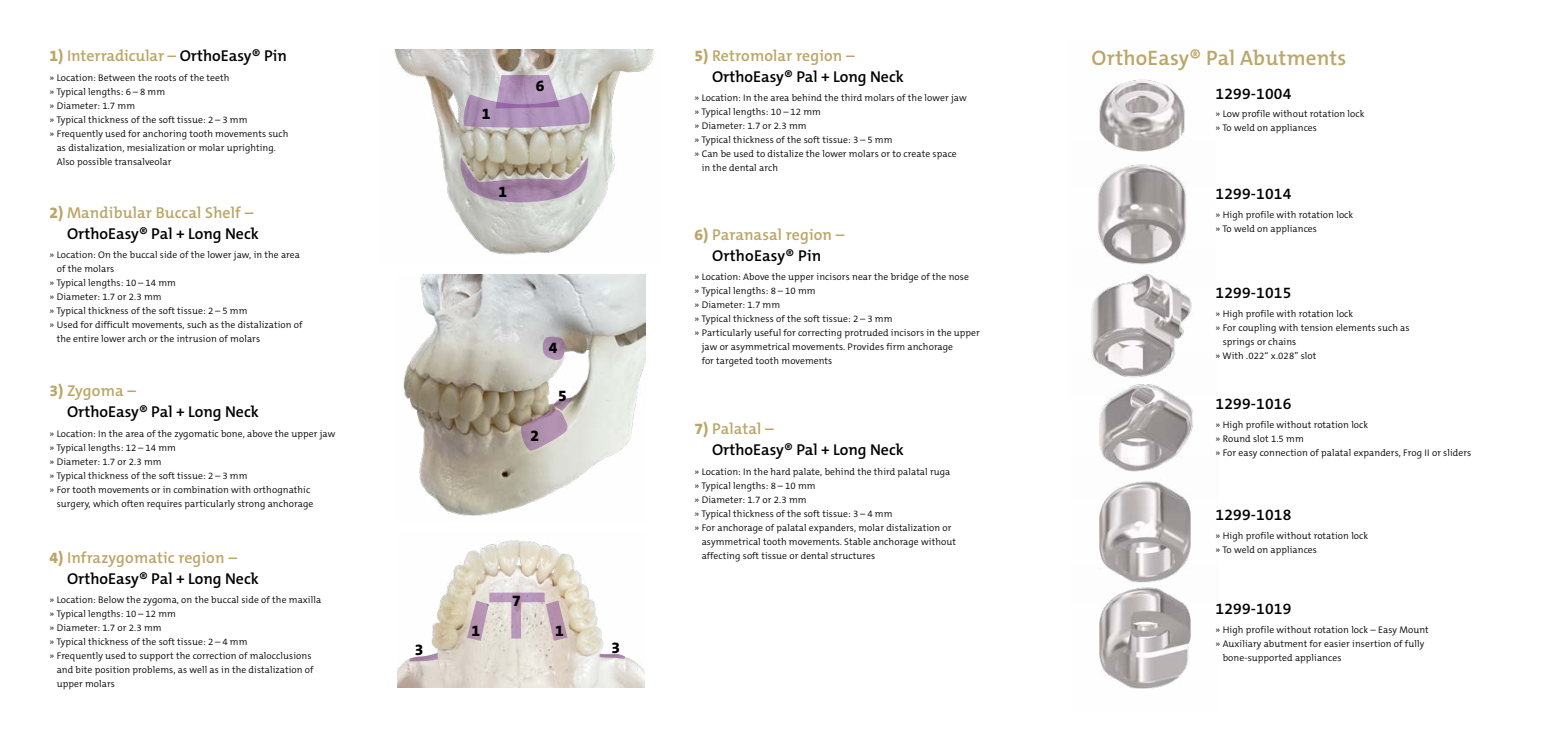
<style>
.page{position:relative;width:1558px;height:737px;background:#fff}
.page>*{position:absolute;margin:0;border:0;box-sizing:border-box;transform-origin:0 0}
.t1{font:600 21px "The Mix C5";letter-spacing:.01em;color:#bba668}
.t2{font:600 15.75px/21px "The Mix C5";letter-spacing:.005em;color:#000}
.t3{font:600 15.75px/21px "The Mix C5";color:#bba668}
.t4{font:800 15.75px "The Mix C5";color:#000}
.t5{font:300 9.62px/14px "The Mix C5";letter-spacing:.01em;color:#000}
.s1{font-weight:800}
.s2{color:#000}
.s3{font-weight:800;color:#bba668}
.s4{color:#bba668}
</style>
<div class="page">
<img style="left:397px;top:540px;width:248px;height:147px">
<img style="left:394px;top:50px;width:261px;height:205px">
<img style="left:403px;top:274px;width:242px;height:242px">
<svg style="left:521px;top:397px;width:51px;height:53px;background:#b6a3a9"></svg>
<svg style="left:541px;top:335px;width:26px;height:26px"></svg>
<svg style="left:410px;top:653px;width:28px;height:8px"></svg>
<svg style="left:599px;top:653px;width:26px;height:6px"></svg>
<svg style="left:460px;top:75px;width:132px;height:53px;background:#baa6c0"></svg>
<svg style="left:458px;top:156px;width:130px;height:47px;background:#ad9ea1"></svg>
<svg style="left:467px;top:592px;width:100px;height:49px;background:#d0bec4"></svg>
<img style="left:1091px;top:286px;width:101px;height:66px">
<img style="left:1091px;top:352px;width:102px;height:106px">
<img style="left:1099px;top:79px;width:86px;height:60px">
<img style="left:1097px;top:139px;width:90px;height:147px">
<img style="left:1099px;top:605px;width:92px;height:84px">
<img style="left:1099px;top:458px;width:92px;height:147px">
<h2 class="t3" style="left:50px;top:46px;width:239px"><span class="s1">1)</span> Interradicular – <span class="s2">OrthoEasy® Pin</span></h2>
<p class="t5" style="left:50px;top:71px;width:181px">» Location: Between the roots of the teeth</p>
<p class="t5" style="left:50px;top:85px;width:117px">» Typical lengths: 6 – 8 mm</p>
<p class="t5" style="left:50px;top:99px;width:87px">» Diameter: 1.7 mm</p>
<p class="t5" style="left:50px;top:113px;width:199px">» Typical thickness of the soft tissue: 2 – 3 mm</p>
<p class="t5" style="left:50px;top:127px;width:240px">» Frequently used for anchoring tooth movements such</p>
<p class="t5" style="left:57px;top:141px;width:221px">as distalization, mesialization or molar uprighting.</p>
<p class="t5" style="left:57px;top:155px;width:116px">Also possible transalveolar</p>
<h2 class="t3" style="left:67px;top:202px;width:193px;text-indent:-17px"><span class="s1">2)</span> Mandibular Buccal Shelf –<br><span class="s2">OrthoEasy® Pal + Long Neck</span></h2>
<p class="t5" style="left:50px;top:248px;width:252px">» Location: On the buccal side of the lower jaw, in the area</p>
<p class="t5" style="left:57px;top:262px;width:59px">of the molars</p>
<p class="t5" style="left:50px;top:276px;width:128px">» Typical lengths: 10 – 14 mm</p>
<p class="t5" style="left:50px;top:290px;width:113px">» Diameter: 1.7 or 2.3 mm</p>
<p class="t5" style="left:50px;top:304px;width:199px">» Typical thickness of the soft tissue: 2 – 5 mm</p>
<p class="t5" style="left:50px;top:318px;width:254px">» Used for difficult movements, such as the distalization of</p>
<p class="t5" style="left:57px;top:332px;width:205px">the entire lower arch or the intrusion of molars</p>
<h2 class="t2" style="left:67px;top:381px;width:193px;text-indent:-17px"><span class="s3">3)</span> <span class="s4">Zygoma –<br></span>OrthoEasy® Pal + Long Neck</h2>
<p class="t5" style="left:50px;top:427px;width:287px">» Location: In the area of the zygomatic bone, above the upper jaw</p>
<p class="t5" style="left:50px;top:441px;width:128px">» Typical lengths: 12 – 14 mm</p>
<p class="t5" style="left:50px;top:455px;width:113px">» Diameter: 1.7 or 2.3 mm</p>
<p class="t5" style="left:50px;top:469px;width:199px">» Typical thickness of the soft tissue: 2 – 3 mm</p>
<p class="t5" style="left:50px;top:483px;width:262px">» For tooth movements or in combination with orthognathic</p>
<p class="t5" style="left:57px;top:497px;width:258px">surgery, which often requires particularly strong anchorage</p>
<h2 class="t2" style="left:67px;top:547px;width:193px;text-indent:-17px"><span class="s3">4)</span> <span class="s4">Infrazygomatic region –<br></span>OrthoEasy® Pal + Long Neck</h2>
<p class="t5" style="left:50px;top:593px;width:273px">» Location: Below the zygoma, on the buccal side of the maxilla » Typical lengths: 10 – 12 mm<br>» Diameter: 1.7 or 2.3 mm<br>» Typical thickness of the soft tissue: 2 – 4 mm<br>» Frequently used to support the correction of malocclusions</p>
<p class="t5" style="left:57px;top:663px;width:258px">and bite position problems, as well as in the distalization of upper molars</p>
<h2 class="t4" style="left:482px;top:104px;width:10px">1</h2>
<h2 class="t4" style="left:499px;top:182px;width:10px">1</h2>
<h2 class="t4" style="left:536px;top:76px;width:10px">6</h2>
<h2 class="t4" style="left:549px;top:338px;width:10px">4</h2>
<h2 class="t4" style="left:530px;top:425px;width:10px">2</h2>
<h2 class="t4" style="left:558px;top:386px;width:10px">5</h2>
<h2 class="t4" style="left:512px;top:591px;width:10px">7</h2>
<h2 class="t4" style="left:471px;top:621px;width:10px">1</h2>
<h2 class="t4" style="left:555px;top:621px;width:10px">1</h2>
<h2 class="t4" style="left:415px;top:639px;width:10px">3</h2>
<h2 class="t4" style="left:611px;top:637px;width:10px">3</h2>
<h2 class="t2" style="left:712px;top:46px;width:193px;text-indent:-17px"><span class="s3">5)</span> <span class="s4">Retromolar region –<br></span>OrthoEasy® Pal + Long Neck</h2>
<p class="t5" style="left:694px;top:91px;width:273px">» Location: In the area behind the third molars of the lower jaw</p>
<p class="t5" style="left:694px;top:105px;width:128px">» Typical lengths: 10 – 12 mm</p>
<p class="t5" style="left:694px;top:119px;width:113px">» Diameter: 1.7 or 2.3 mm</p>
<p class="t5" style="left:694px;top:133px;width:199px">» Typical thickness of the soft tissue: 3 – 5 mm</p>
<p class="t5" style="left:694px;top:147px;width:264px">» Can be used to distalize the lower molars or to create space</p>
<p class="t5" style="left:702px;top:161px;width:78px">in the dental arch</p>
<h2 class="t3" style="left:694px;top:224px;width:151px;text-align:center"><span class="s1">6)</span> Paranasal region –<br><span class="s2">OrthoEasy® Pin</span></h2>
<p class="t5" style="left:694px;top:270px;width:276px">» Location: Above the upper incisors near the bridge of the nose</p>
<p class="t5" style="left:694px;top:284px;width:122px">» Typical lengths: 8 – 10 mm</p>
<p class="t5" style="left:694px;top:298px;width:87px">» Diameter: 1.7 mm</p>
<p class="t5" style="left:694px;top:312px;width:199px">» Typical thickness of the soft tissue: 2 – 3 mm</p>
<p class="t5" style="left:694px;top:326px;width:287px">» Particularly useful for correcting protruded incisors in the upper</p>
<p class="t5" style="left:702px;top:340px;width:253px">jaw or asymmetrical movements. Provides firm anchorage</p>
<p class="t5" style="left:702px;top:354px;width:132px">for targeted tooth movements</p>
<h2 class="t2" style="left:712px;top:418px;width:193px;text-indent:-17px"><span class="s3">7)</span> <span class="s4">Palatal –<br></span>OrthoEasy® Pal + Long Neck</h2>
<p class="t5" style="left:694px;top:465px;width:257px">» Location: In the hard palate, behind the third palatal ruga</p>
<p class="t5" style="left:694px;top:479px;width:122px">» Typical lengths: 8 – 10 mm</p>
<p class="t5" style="left:694px;top:493px;width:113px">» Diameter: 1.7 or 2.3 mm</p>
<p class="t5" style="left:694px;top:507px;width:199px">» Typical thickness of the soft tissue: 3 – 4 mm</p>
<p class="t5" style="left:694px;top:521px;width:258px">» For anchorage of palatal expanders, molar distalization or</p>
<p class="t5" style="left:702px;top:535px;width:256px">asymmetrical tooth movements. Stable anchorage without</p>
<p class="t5" style="left:702px;top:549px;width:175px">affecting soft tissue or dental structures</p>
<h1 class="t1" style="left:1091px;top:45px;width:256px">OrthoEasy® Pal Abutments</h1>
<h2 class="t2" style="left:1215px;top:83px;width:77px">1299-1004</h2>
<p class="t5" style="left:1215px;top:107px;width:150px">» Low profile without rotation lock » To weld on appliances</p>
<h2 class="t2" style="left:1215px;top:183px;width:77px">1299-1014</h2>
<p class="t5" style="left:1215px;top:208px;width:139px">» High profile with rotation lock » To weld on appliances</p>
<h2 class="t2" style="left:1215px;top:282px;width:77px">1299-1015</h2>
<p class="t5" style="left:1215px;top:307px;width:139px">» High profile with rotation lock</p>
<p class="t5" style="left:1215px;top:321px;width:196px">» For coupling with tension elements such as</p>
<p class="t5" style="left:1222px;top:335px;width:75px">springs or chains</p>
<p class="t5" style="left:1215px;top:349px;width:102px">» With .022“ x.028” slot</p>
<h2 class="t2" style="left:1215px;top:393px;width:77px">1299-1016</h2>
<p class="t5" style="left:1215px;top:417px;width:257px">» High profile without rotation lock<br>» Round slot 1.5 mm<br>» For easy connection of palatal expanders, Frog II or sliders</p>
<h2 class="t2" style="left:1215px;top:504px;width:77px">1299-1018</h2>
<p class="t5" style="left:1215px;top:528px;width:154px">» High profile without rotation lock » To weld on appliances</p>
<h2 class="t2" style="left:1215px;top:598px;width:77px">1299-1019</h2>
<p class="t5" style="left:1215px;top:623px;width:215px">» High profile without rotation lock – Easy Mount</p>
<p class="t5" style="left:1215px;top:637px;width:210px">» Auxiliary abutment for easier insertion of fully</p>
<p class="t5" style="left:1222px;top:651px;width:120px">bone-supported appliances</p>
</div>
